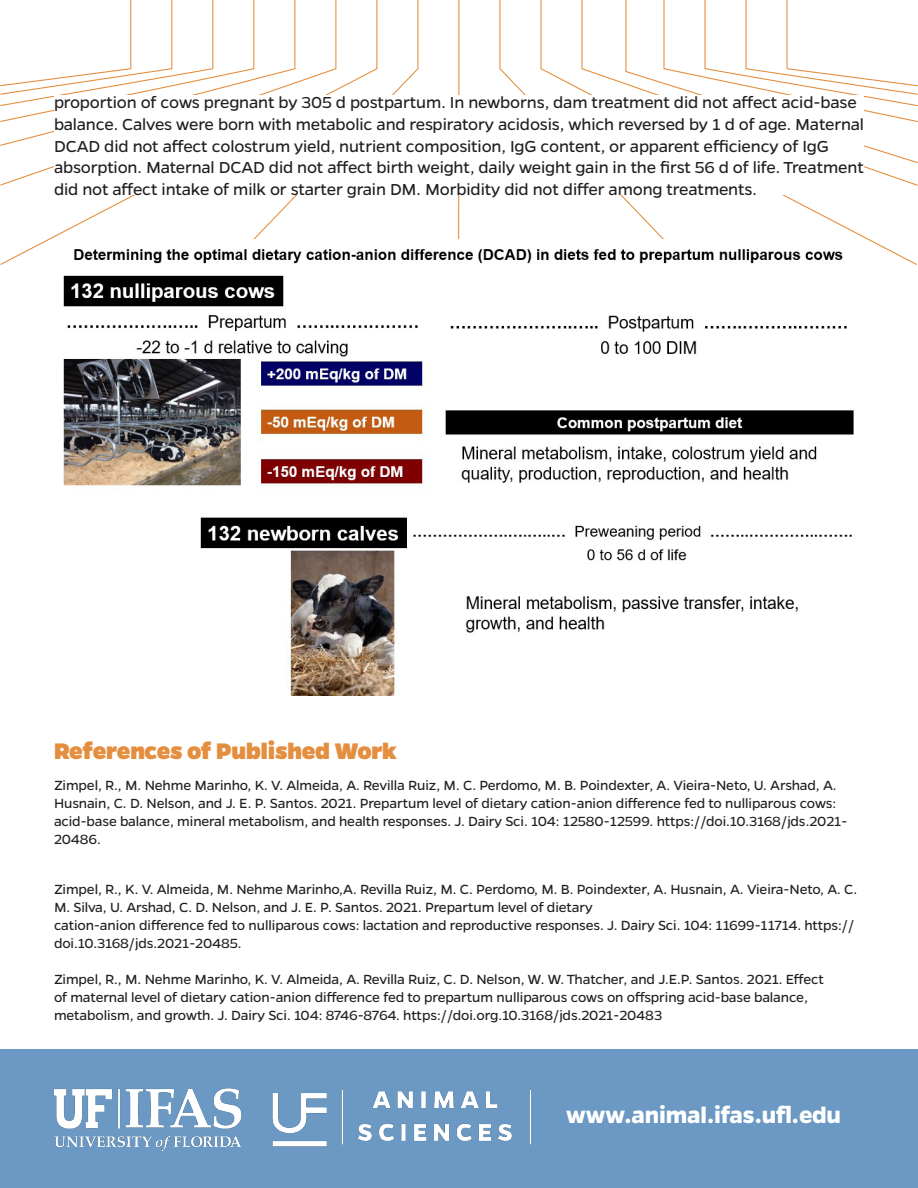
<style>
.page{position:relative;width:918px;height:1188px;background:#fff}
.page>*{position:absolute;margin:0;border:0;box-sizing:border-box;transform-origin:0 0}
.t1{font:800 25.5px "Gentona";letter-spacing:-.005em;color:#e48e3f}
.t2{font:700 25.5px "Gentona";letter-spacing:-.01em;color:#fff}
.t3{font:18px/21.6px "Gentona";letter-spacing:-.01em;color:#231f20}
.t4{font:15px/18px "Gentona";letter-spacing:-.01em;color:#231f20}
</style>
<div class="page">
<svg style="left:0;top:0;width:918px;height:265px"></svg>
<div style="left:0;top:1049px;width:918px;height:139px;background:#6b99c3"></div>
<img style="left:54px;top:239px;width:810px;height:456px">
<img style="left:54px;top:1088px;width:478px;height:63px">
<div style="left:54px;top:95px;width:810px;height:100px;background:#fff"></div>
<p class="t3" style="left:54px;top:92px;width:811px">proportion of cows pregnant by 305 d postpartum. In newborns, dam treatment did not affect acid-base balance. Calves were born with metabolic and respiratory acidosis, which reversed by 1 d of age. Maternal DCAD did not affect colostrum yield, nutrient composition, IgG content, or apparent efficiency of IgG absorption. Maternal DCAD did not affect birth weight, daily weight gain in the first 56 d of life. Treatment did not affect intake of milk or starter grain DM. Morbidity did not differ among treatments.</p>
<p class="t1" style="left:54px;top:736px;width:344px">References of Published Work</p>
<p class="t4" style="left:54px;top:777px;width:795px">Zimpel, R., M. Nehme Marinho, K. V. Almeida, A. Revilla Ruiz, M. C. Perdomo, M. B. Poindexter, A. Vieira-Neto, U. Arshad, A.<br>Husnain, C. D. Nelson, and J. E. P. Santos. 2021. Prepartum level of dietary cation-anion difference fed to nulliparous cows: acid-base balance, mineral metabolism, and health responses. J. Dairy Sci. 104: 12580-12599. https://doi.10.3168/jds.2021- 20486.</p>
<p class="t4" style="left:54px;top:880px;width:805px">Zimpel, R., K. V. Almeida, M. Nehme Marinho,A. Revilla Ruiz, M. C. Perdomo, M. B. Poindexter, A. Husnain, A. Vieira-Neto, A. C.<br>M. Silva, U. Arshad, C. D. Nelson, and J. E. P. Santos. 2021. Prepartum level of dietary</p>
<p class="t4" style="left:54px;top:916px;width:802px">cation-anion difference fed to nulliparous cows: lactation and reproductive responses. J. Dairy Sci. 104: 11699-11714. https:// doi.10.3168/jds.2021-20485.</p>
<p class="t4" style="left:54px;top:970px;width:771px">Zimpel, R., M. Nehme Marinho, K. V. Almeida, A. Revilla Ruiz, C. D. Nelson, W. W. Thatcher, and J.E.P. Santos. 2021. Effect of maternal level of dietary cation-anion difference fed to prepartum nulliparous cows on offspring acid-base balance, metabolism, and growth. J. Dairy Sci. 104: 8746-8764. https://doi.org.10.3168/jds.2021-20483</p>
<p class="t2" style="left:566px;top:1100px;width:276px">www.animal.ifas.ufl.edu</p>
</div>
